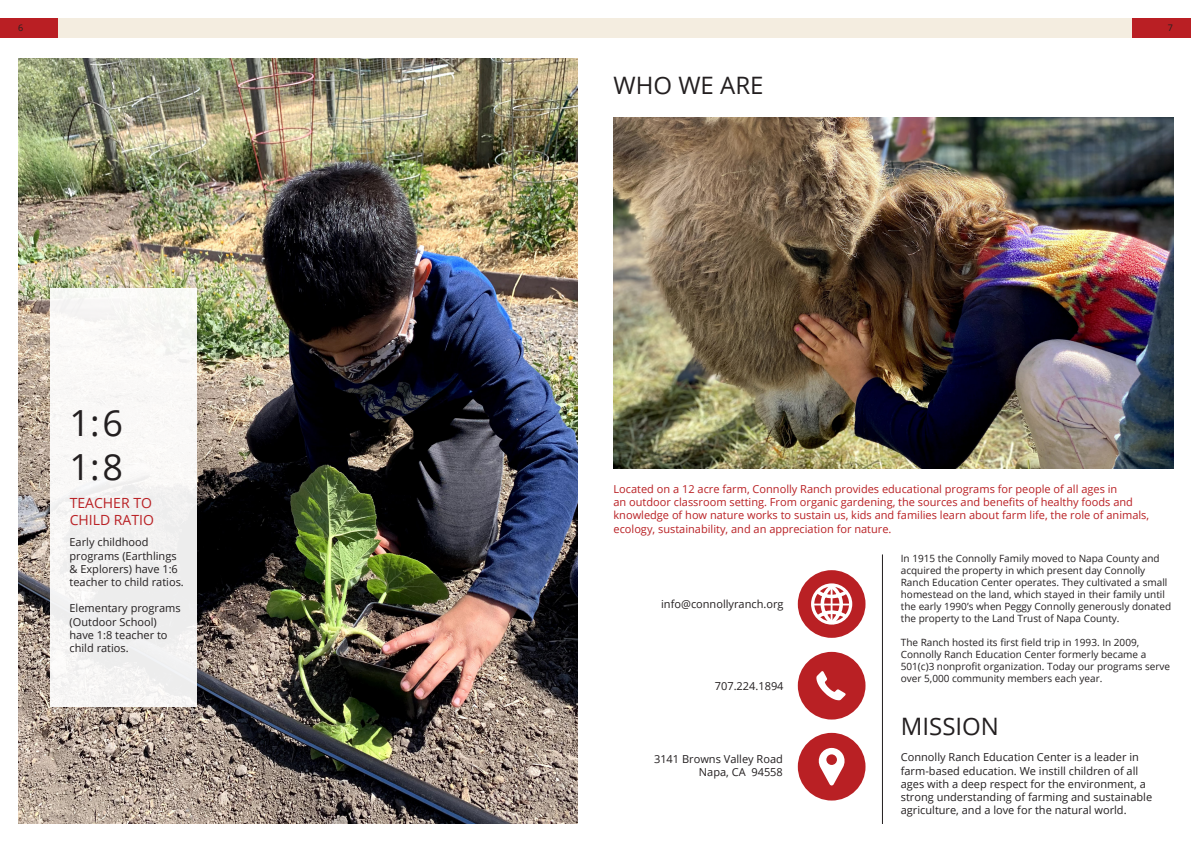
<style>
.page{position:relative;width:1191px;height:842px;background:#fff}
.page>*{position:absolute;margin:0;border:0;box-sizing:border-box;transform-origin:0 0}
.Main_Title{font:36px "Open Sans";color:#231f20}
.t1{font:24px "Open Sans";color:#231f20}
.Sub_Title{font:14px/16.8px "Open Sans";color:#b92024}
.Description_Left{font:11px/13.2px "Open Sans";color:#231f20}
.Description_Left-2{font:11px/13.2px "Open Sans";color:#b92024}
.Description_Right{font:11px/13.2px "Open Sans";color:#231f20;text-align:right}
.Description_Left-3{font:10px/12px "Open Sans";color:#231f20}
.t2{font:9px "Open Sans";color:#231f20}
</style>
<div class="page">
<img style="left:613px;top:118px;width:560px;height:350px">
<img style="left:18px;top:59px;width:559px;height:765px">
<div style="left:0;top:18px;width:58px;height:19px;background:#ba1f24"></div>
<div style="left:58px;top:18px;width:1074px;height:19px;background:#f4ede0"></div>
<div style="left:1132px;top:18px;width:59px;height:19px;background:#ba1f24"></div>
<div style="left:50px;top:288px;width:146px;height:418px;background:#f6f5f4"></div>
<hr style="left:882px;top:554px;width:1px;height:270px;background:#231f20">
<div style="left:798px;top:570px;width:67px;height:68px;background:#b92024;border-radius:50%"></div>
<div style="left:798px;top:652px;width:67px;height:67px;background:#b92024;border-radius:50%"></div>
<div style="left:798px;top:733px;width:67px;height:67px;background:#b92024;border-radius:50%"></div>
<svg style="left:811px;top:583px;width:41px;height:42px"></svg>
<svg style="left:816px;top:671px;width:29px;height:29px"></svg>
<svg style="left:818px;top:748px;width:27px;height:37px"></svg>
<p class="t2" style="left:18px;top:22px;width:7px">6</p>
<p class="t2" style="left:1167px;top:22px;width:7px">7</p>
<p class="Main_Title" style="left:70px;top:399px;width:55px">1:6</p>
<p class="Main_Title" style="left:70px;top:442px;width:55px">1:8</p>
<p class="Sub_Title" style="left:70px;top:494px;width:86px">TEACHER TO<br>CHILD RATIO</p>
<p class="Description_Left" style="left:70px;top:535px;width:116px">Early childhood programs (Earthlings &amp; Explorers) have 1:6 teacher to child ratios.</p>
<p class="Description_Left" style="left:70px;top:601px;width:113px">Elementary programs (Outdoor School) have 1:8 teacher to child ratios.</p>
<p class="t1" style="left:613px;top:69px;width:152px">WHO WE ARE</p>
<p class="Description_Left-2" style="left:613px;top:482px;width:537px">Located on a 12 acre farm, Connolly Ranch provides educational programs for people of all ages in<br>an outdoor classroom setting. From organic gardening, the sources and benefits of healthy foods and knowledge of how nature works to sustain us, kids and families learn about farm life, the role of animals, ecology, sustainability, and an appreciation for nature.</p>
<p class="Description_Left-3" style="left:900px;top:552px;width:272px">In 1915 the Connolly Family moved to Napa County and acquired the property in which present day Connolly Ranch Education Center operates. They cultivated a small homestead on the land, which stayed in their family until the early 1990’s when Peggy Connolly generously donated the property to the Land Trust of Napa County.</p>
<p class="Description_Left-3" style="left:900px;top:636px;width:271px">The Ranch hosted its first field trip in 1993. In 2009, Connolly Ranch Education Center formerly became a 501(c)3 nonprofit organization. Today our programs serve over 5,000 community members each year.</p>
<p class="t1" style="left:900px;top:710px;width:100px">MISSION</p>
<p class="Description_Left" style="left:900px;top:750px;width:253px">Connolly Ranch Education Center is a leader in farm-based education. We instill children of all ages with a deep respect for the environment, a strong understanding of farming and sustainable agriculture, and a love for the natural world.</p>
<p class="Description_Right" style="left:661px;top:597px;width:124px">info@connollyranch.org</p>
<p class="Description_Right" style="left:715px;top:679px;width:70px">707.224.1894</p>
<p class="Description_Right" style="left:654px;top:752px;width:130px">3141 Browns Valley Road<br>Napa, CA 94558</p>
</div>
